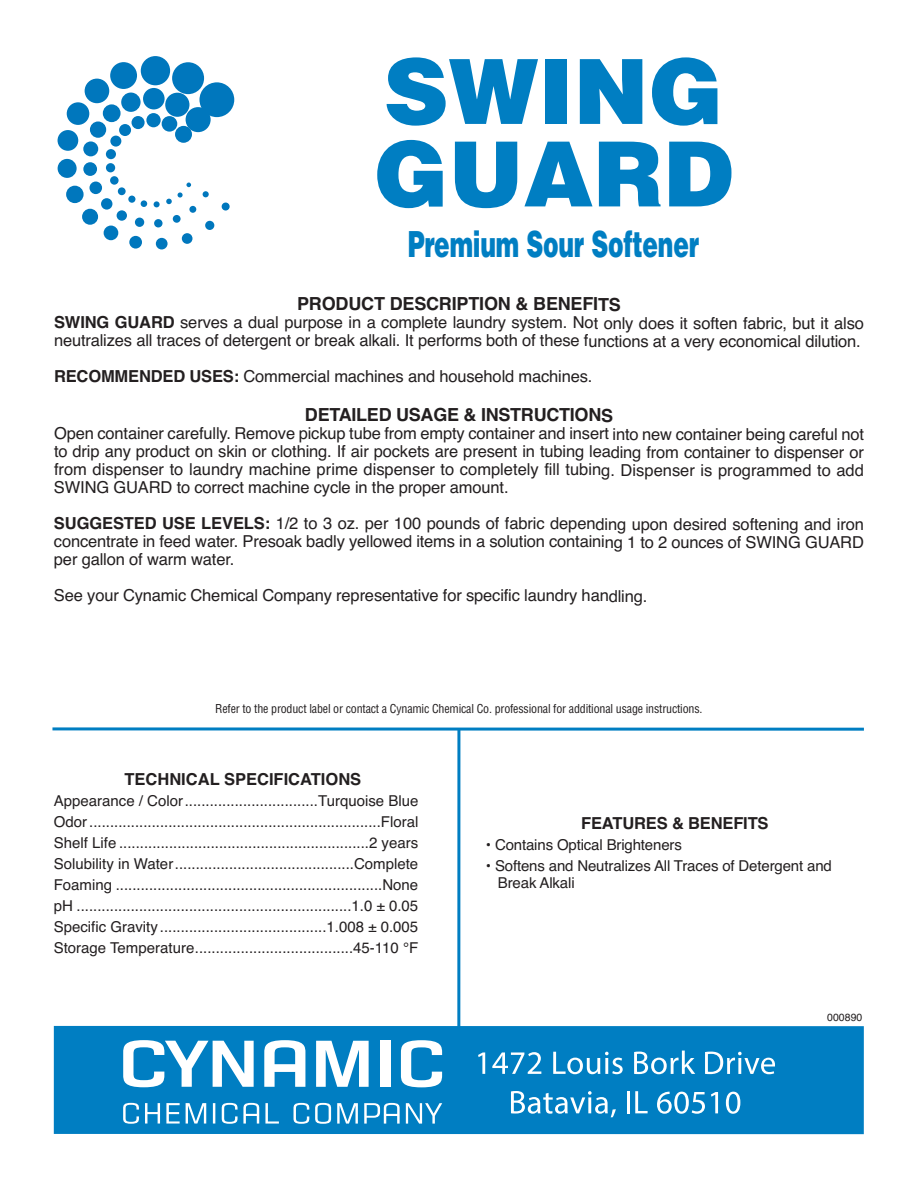
<style>
.page{position:relative;width:918px;height:1188px;background:#fff}
.page>*{position:absolute;margin:0;border:0;box-sizing:border-box;transform-origin:0 0}
.t1{font:900 90px/82.5px "Helvetica";color:#007ec2}
.t2{font:900 36px "Helvetica";letter-spacing:-.01em;color:#007ec2;scale:.65 1}
.t3{font:700 18px "Helvetica";letter-spacing:-.01em;color:#231f20}
.t4{font:16.5px/18px "Helvetica";letter-spacing:-.01em;color:#231f20;text-align:justify}
.t5{font:700 16.5px "Helvetica";color:#231f20}
.t6{font:15px/21px "Helvetica";letter-spacing:-.01em;color:#231f20;text-align:justify}
.t7{font:condensed 12px "Helvetica";letter-spacing:-.015em;color:#231f20}
.t8{font:10.5px "Helvetica";color:#231f20}
.s1{font-weight:700}
</style>
<div class="page">
<div style="left:54px;top:1026px;width:810px;height:108px;background:#007ec2"></div>
<svg style="left:203px;top:191px;width:6px;height:6px"></svg>
<div style="left:189px;top:206px;width:7px;height:7px;background:#0077bd;border-radius:50%"></div>
<div style="left:173px;top:215px;width:8px;height:8px;background:#0077bd;border-radius:50%"></div>
<div style="left:154px;top:219px;width:9px;height:8px;background:#0077bd;border-radius:50%"></div>
<div style="left:135px;top:218px;width:9px;height:9px;background:#0077bd;border-radius:50%"></div>
<div style="left:117px;top:210px;width:10px;height:11px;background:#0077bd;border-radius:50%"></div>
<div style="left:101px;top:198px;width:11px;height:12px;background:#0077bd;border-radius:50%"></div>
<div style="left:89px;top:182px;width:13px;height:12px;background:#0077bd;border-radius:50%"></div>
<div style="left:83px;top:162px;width:14px;height:14px;background:#0077bd;border-radius:50%"></div>
<div style="left:83px;top:141px;width:15px;height:15px;background:#0077bd;border-radius:50%"></div>
<div style="left:90px;top:121px;width:16px;height:17px;background:#0077bd;border-radius:50%"></div>
<div style="left:103px;top:104px;width:18px;height:18px;background:#0077bd;border-radius:50%"></div>
<div style="left:121px;top:93px;width:20px;height:19px;background:#0077bd;border-radius:50%"></div>
<div style="left:143px;top:88px;width:22px;height:21px;background:#0077bd;border-radius:50%"></div>
<div style="left:165px;top:93px;width:24px;height:24px;background:#0077bd;border-radius:50%"></div>
<div style="left:186px;top:107px;width:25px;height:25px;background:#0077bd;border-radius:50%"></div>
<svg style="left:178px;top:183px;width:13px;height:15px"></svg>
<svg style="left:166px;top:199px;width:6px;height:5px"></svg>
<svg style="left:154px;top:201px;width:6px;height:6px"></svg>
<div style="left:141px;top:200px;width:6px;height:7px;background:#0077bd;border-radius:50%"></div>
<div style="left:128px;top:196px;width:7px;height:7px;background:#0077bd;border-radius:50%"></div>
<div style="left:118px;top:187px;width:8px;height:8px;background:#0077bd;border-radius:50%"></div>
<div style="left:110px;top:176px;width:9px;height:9px;background:#0077bd;border-radius:50%"></div>
<div style="left:106px;top:163px;width:9px;height:9px;background:#0077bd;border-radius:50%"></div>
<div style="left:106px;top:149px;width:10px;height:10px;background:#0077bd;border-radius:50%"></div>
<div style="left:110px;top:136px;width:11px;height:11px;background:#0077bd;border-radius:50%"></div>
<div style="left:119px;top:124px;width:12px;height:12px;background:#0077bd;border-radius:50%"></div>
<div style="left:132px;top:116px;width:13px;height:13px;background:#0077bd;border-radius:50%"></div>
<div style="left:146px;top:113px;width:15px;height:14px;background:#0077bd;border-radius:50%"></div>
<div style="left:162px;top:116px;width:15px;height:16px;background:#0077bd;border-radius:50%"></div>
<div style="left:175px;top:126px;width:17px;height:17px;background:#0077bd;border-radius:50%"></div>
<div style="left:222px;top:203px;width:8px;height:8px;background:#0077bd;border-radius:50%"></div>
<div style="left:205px;top:221px;width:9px;height:9px;background:#0077bd;border-radius:50%"></div>
<div style="left:182px;top:233px;width:10px;height:11px;background:#0077bd;border-radius:50%"></div>
<div style="left:156px;top:238px;width:12px;height:11px;background:#0077bd;border-radius:50%"></div>
<div style="left:129px;top:236px;width:13px;height:13px;background:#0077bd;border-radius:50%"></div>
<div style="left:104px;top:226px;width:14px;height:14px;background:#0077bd;border-radius:50%"></div>
<div style="left:82px;top:209px;width:16px;height:16px;background:#0077bd;border-radius:50%"></div>
<div style="left:66px;top:186px;width:18px;height:17px;background:#0077bd;border-radius:50%"></div>
<div style="left:58px;top:159px;width:19px;height:19px;background:#0077bd;border-radius:50%"></div>
<div style="left:58px;top:130px;width:20px;height:21px;background:#0077bd;border-radius:50%"></div>
<div style="left:67px;top:102px;width:22px;height:23px;background:#0077bd;border-radius:50%"></div>
<div style="left:85px;top:79px;width:24px;height:24px;background:#0077bd;border-radius:50%"></div>
<div style="left:110px;top:62px;width:27px;height:27px;background:#0077bd;border-radius:50%"></div>
<div style="left:141px;top:56px;width:29px;height:29px;background:#0077bd;border-radius:50%"></div>
<div style="left:172px;top:62px;width:32px;height:32px;background:#0077bd;border-radius:50%"></div>
<div style="left:199px;top:82px;width:35px;height:35px;background:#0077bd;border-radius:50%"></div>
<svg style="left:123px;top:1103px;width:319px;height:21px"></svg>
<svg style="left:123px;top:1040px;width:131px;height:47px"></svg>
<svg style="left:401px;top:1040px;width:41px;height:47px"></svg>
<div style="left:380px;top:1041px;width:11px;height:46px;background:#fff"></div>
<svg style="left:316px;top:1041px;width:53px;height:46px"></svg>
<svg style="left:264px;top:1040px;width:41px;height:47px"></svg>
<svg style="left:478px;top:1052px;width:7px;height:22px"></svg>
<svg style="left:492px;top:1052px;width:49px;height:22px"></svg>
<svg style="left:553px;top:1052px;width:70px;height:22px"></svg>
<svg style="left:634px;top:1051px;width:61px;height:23px"></svg>
<svg style="left:705px;top:1052px;width:70px;height:22px"></svg>
<svg style="left:511px;top:1091px;width:105px;height:26px"></svg>
<hr style="left:627px;top:1091px;width:3px;height:22px;background:#fff">
<svg style="left:635px;top:1091px;width:13px;height:22px"></svg>
<svg style="left:657px;top:1092px;width:48px;height:22px"></svg>
<svg style="left:711px;top:1092px;width:7px;height:21px"></svg>
<svg style="left:726px;top:1092px;width:14px;height:22px"></svg>
<svg style="left:52px;top:727px;width:812px;height:4px"></svg>
<hr style="left:457px;top:729px;width:3px;height:307px;background:#007ec2">
<h1 class="t1" style="left:374px;top:52px;width:361px">SWING<br>GUARD</h1>
<h2 class="t2" style="left:408px;top:224px;width:450px">Premium Sour Softener</h2>
<p class="t3" style="left:297px;top:294px;width:325px">PRODUCT DESCRIPTION &amp; BENEFITS</p>
<p class="t4" style="left:54px;top:314px;width:812px"><span class="s1">SWING GUARD</span> serves a dual purpose in a complete laundry system. Not only does it soften fabric, but it also neutralizes all traces of detergent or break alkali. It performs both of these functions at a very economical dilution.</p>
<p class="t4" style="left:54px;top:368px;width:540px"><span class="s1">RECOMMENDED USES:</span> Commercial machines and household machines.</p>
<p class="t3" style="left:305px;top:405px;width:310px">DETAILED USAGE &amp; INSTRUCTIONS</p>
<p class="t4" style="left:54px;top:425px;width:812px">Open container carefully. Remove pickup tube from empty container and insert into new container being careful not to drip any product on skin or clothing. If air pockets are present in tubing leading from container to dispenser or from dispenser to laundry machine prime dispenser to completely fill tubing. Dispenser is programmed to add SWING GUARD to correct machine cycle in the proper amount.</p>
<p class="t4" style="left:54px;top:515px;width:812px"><span class="s1">SUGGESTED USE LEVELS:</span> 1/2 to 3 oz. per 100 pounds of fabric depending upon desired softening and iron concentrate in feed water. Presoak badly yellowed items in a solution containing 1 to 2 ounces of SWING GUARD per gallon of warm water.</p>
<p class="t4" style="left:54px;top:587px;width:595px">See your Cynamic Chemical Company representative for specific laundry handling.</p>
<p class="t7" style="left:215px;top:702px;width:489px">Refer to the product label or contact a Cynamic Chemical Co. professional for additional usage instructions.</p>
<p class="t5" style="left:125px;top:770px;width:238px">TECHNICAL SPECIFICATIONS</p>
<p class="t6" style="left:54px;top:790px;width:366px">Appearance / Color................................Turquoise Blue Odor......................................................................Floral Shelf Life ............................................................2 years Solubility in Water...........................................Complete Foaming ................................................................None pH ..................................................................1.0 ± 0.05<br>Specific Gravity ........................................1.008 ± 0.005<br>Storage Temperature......................................45-110 °F</p>
<p class="t5" style="left:581px;top:814px;width:189px">FEATURES &amp; BENEFITS</p>
<p class="t6" style="left:486px;top:835px;width:198px">• Contains Optical Brighteners</p>
<p class="t6" style="left:498px;top:858px;width:335px;line-height:16.5px;text-indent:-12px">• Softens and Neutralizes All Traces of Detergent and<br>Break Alkali</p>
<p class="t8" style="left:827px;top:1011px;width:37px">000890</p>
</div>
